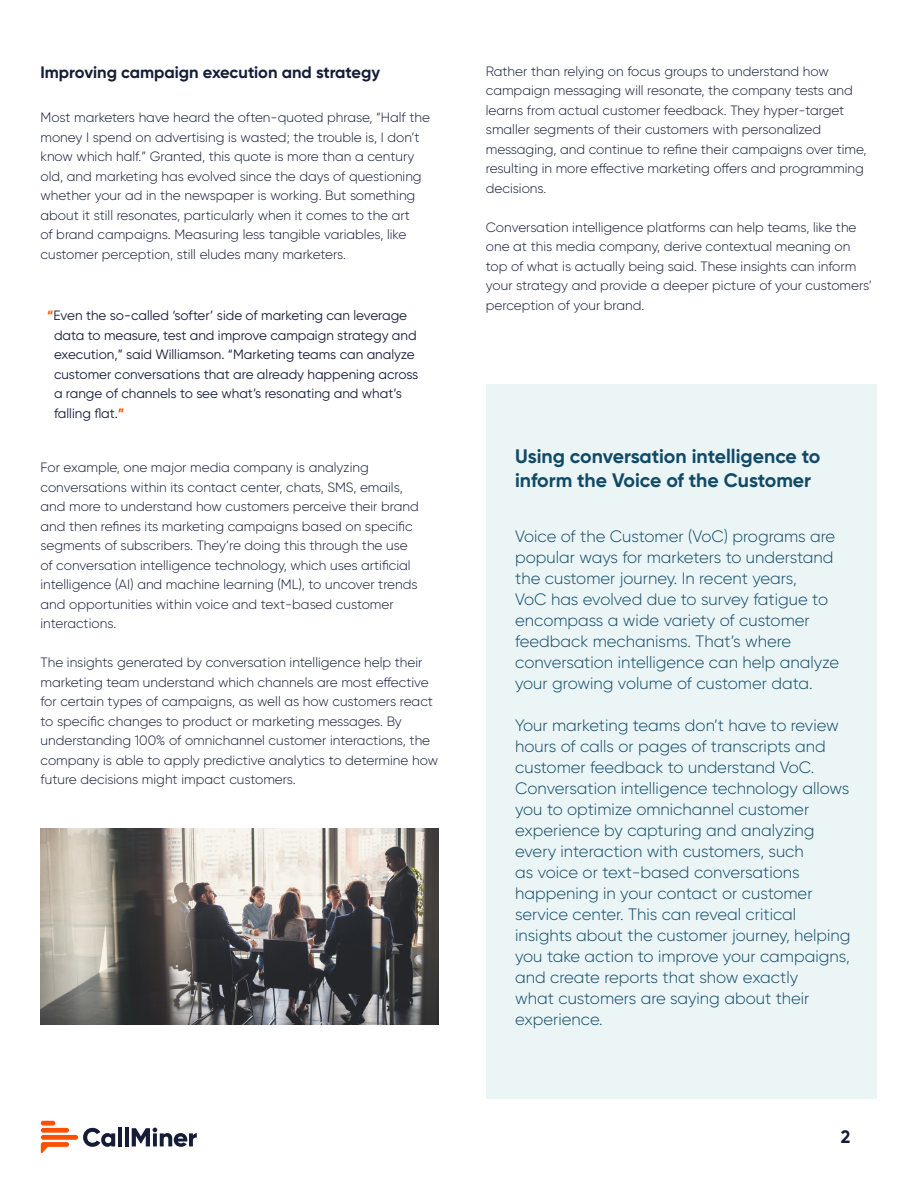
<style>
.page{position:relative;width:918px;height:1188px;background:#fff}
.page>*{position:absolute;margin:0;border:0;box-sizing:border-box;transform-origin:0 0}
.H3_-_New_Chapter_-_B{font:700 19.5px/23.4px "Gilroy";color:#104a67}
.t1{font:700 18px "Gilroy";color:#141c38}
.BODY_COPY{font:300 16.5px/21px "Gilroy";color:#104a67}
.H3_-_New_Chapter_-_B-2{font:700 16.5px "Gilroy";color:#141c38}
.BODY_COPY-2{font:300 13.5px/19.5px "Gilroy";color:#141c38}
.BODY_COPY-3{font:13.5px/19.5px "Gilroy";color:#141c38}
.s1{font-weight:700;color:#ff4f03}
</style>
<div class="page">
<div style="left:41px;top:1128px;width:28px;height:5px;background:#ff4f03;border-radius:2px"></div>
<svg style="left:41px;top:1142px;width:28px;height:12px"></svg>
<div style="left:41px;top:1121px;width:14px;height:5px;background:#ff4f03;border-radius:2px"></div>
<div style="left:41px;top:1135px;width:37px;height:5px;background:#ff4f03;border-radius:2px"></div>
<svg style="left:83px;top:1128px;width:32px;height:19px"></svg>
<hr style="left:118px;top:1127px;width:4px;height:19px;background:#141c38">
<hr style="left:125px;top:1127px;width:4px;height:19px;background:#141c38">
<svg style="left:132px;top:1128px;width:65px;height:19px"></svg>
<img style="left:40px;top:829px;width:398px;height:196px">
<div style="left:486px;top:384px;width:391px;height:715px;background:#ebf5f6"></div>
<p class="H3_-_New_Chapter_-_B-2" style="left:40px;top:62px;width:341px">Improving campaign execution and strategy</p>
<p class="BODY_COPY-2" style="left:40px;top:108px;width:391px">Most marketers have heard the often-quoted phrase, “Half the money I spend on advertising is wasted; the trouble is, I don’t know which half.” Granted, this quote is more than a century old, and marketing has evolved since the days of questioning whether your ad in the newspaper is working. But something about it still resonates, particularly when it comes to the art<br>of brand campaigns. Measuring less tangible variables, like customer perception, still eludes many marketers.</p>
<p class="BODY_COPY-3" style="left:54px;top:305px;width:366px;text-indent:-7px"><span class="s1">“</span>Even the so-called ‘softer’ side of marketing can leverage data to measure, test and improve campaign strategy and execution,” said Williamson. “Marketing teams can analyze customer conversations that are already happening across a range of channels to see what’s resonating and what’s falling flat.<span class="s1">”</span></p>
<p class="BODY_COPY-2" style="left:40px;top:458px;width:380px">For example, one major media company is analyzing conversations within its contact center, chats, SMS, emails, and more to understand how customers perceive their brand and then refines its marketing campaigns based on specific segments of subscribers. They’re doing this through the use of conversation intelligence technology, which uses artificial intelligence (AI) and machine learning (ML), to uncover trends and opportunities within voice and text-based customer interactions.</p>
<p class="BODY_COPY-2" style="left:40px;top:653px;width:399px">The insights generated by conversation intelligence help their marketing team understand which channels are most effective for certain types of campaigns, as well as how customers react to specific changes to product or marketing messages. By understanding 100% of omnichannel customer interactions, the company is able to apply predictive analytics to determine how future decisions might impact customers.</p>
<p class="BODY_COPY-2" style="left:486px;top:61px;width:382px">Rather than relying on focus groups to understand how campaign messaging will resonate, the company tests and learns from actual customer feedback. They hyper-target smaller segments of their customers with personalized messaging, and continue to refine their campaigns over time, resulting in more effective marketing offers and programming decisions.</p>
<p class="BODY_COPY-2" style="left:486px;top:217px;width:388px">Conversation intelligence platforms can help teams, like the one at this media company, derive contextual meaning on top of what is actually being said. These insights can inform your strategy and provide a deeper picture of your customers’ perception of your brand.</p>
<p class="H3_-_New_Chapter_-_B" style="left:515px;top:445px;width:307px">Using conversation intelligence to inform the Voice of the Customer</p>
<p class="BODY_COPY" style="left:515px;top:525px;width:326px">Voice of the Customer (VoC) programs are popular ways for marketers to understand the customer journey. In recent years,<br>VoC has evolved due to survey fatigue to encompass a wide variety of customer feedback mechanisms. That’s where conversation intelligence can help analyze your growing volume of customer data.</p>
<p class="BODY_COPY" style="left:515px;top:714px;width:337px">Your marketing teams don’t have to review hours of calls or pages of transcripts and customer feedback to understand VoC.<br>Conversation intelligence technology allows you to optimize omnichannel customer experience by capturing and analyzing every interaction with customers, such<br>as voice or text-based conversations happening in your contact or customer service center. This can reveal critical insights about the customer journey, helping you take action to improve your campaigns, and create reports that show exactly<br>what customers are saying about their experience.</p>
<p class="t1" style="left:841px;top:1125px;width:11px">2</p>
</div>
